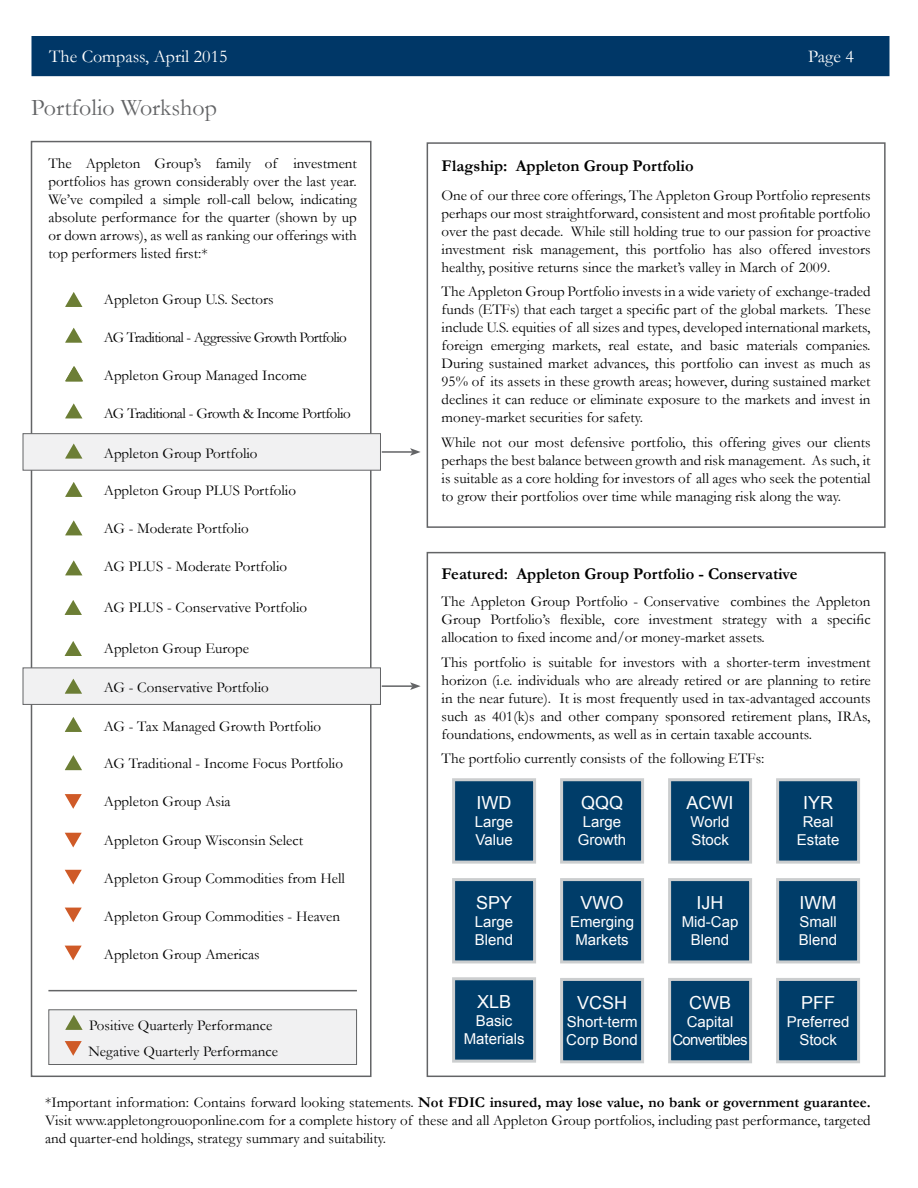
<style>
.page{position:relative;width:918px;height:1188px;background:#fff}
.page>*{position:absolute;margin:0;border:0;box-sizing:border-box;transform-origin:0 0}
.t1{font:24px "Garamond";color:#636466}
.t2{font:18px "Arial";color:#fff}
.t3{font:18px "Garamond";color:#fff}
.t4{font:700 16.5px "Garamond";color:#000}
.t5{font:15px/18px "Garamond";color:#000;text-align:justify}
.t6{font:15px/18px "Arial";color:#fff;text-align:center}
.t7{font:15px "Garamond";letter-spacing:-.04em;color:#000}
.t8{font:15px "Garamond";letter-spacing:-.03em;color:#000}
.t9{font:15px/18px "Arial";letter-spacing:-.05em;color:#fff;text-align:center}
.s1{font-weight:700}
</style>
<div class="page">
<div style="left:32px;top:36px;width:858px;height:40px;background:#003767"></div>
<div style="left:31px;top:141px;width:341px;height:936px;border:2px solid #636466"></div>
<div style="left:23px;top:433px;width:358px;height:38px;background:#f1f1f2;border:1px solid #636466"></div>
<div style="left:23px;top:668px;width:358px;height:37px;background:#f1f1f2;border:1px solid #636466"></div>
<svg style="left:65px;top:946px;width:17px;height:14px"></svg>
<svg style="left:65px;top:328px;width:17px;height:15px"></svg>
<svg style="left:65px;top:292px;width:17px;height:15px"></svg>
<svg style="left:65px;top:561px;width:17px;height:14px"></svg>
<svg style="left:65px;top:521px;width:17px;height:14px"></svg>
<svg style="left:65px;top:482px;width:17px;height:15px"></svg>
<svg style="left:65px;top:444px;width:17px;height:15px"></svg>
<svg style="left:65px;top:404px;width:17px;height:14px"></svg>
<div style="left:48px;top:1009px;width:309px;height:56px;background:#f1f1f2;border:1px solid #636466"></div>
<div style="left:427px;top:142px;width:459px;height:386px;border:2px solid #636466"></div>
<hr style="left:382px;top:451px;width:30px;height:2px;background:#636466">
<svg style="left:410px;top:448px;width:11px;height:8px"></svg>
<hr style="left:382px;top:685px;width:30px;height:2px;background:#636466">
<svg style="left:410px;top:682px;width:11px;height:8px"></svg>
<hr style="left:48px;top:990px;width:309px;height:1px;background:#636466">
<svg style="left:65px;top:1015px;width:18px;height:15px"></svg>
<svg style="left:65px;top:1041px;width:17px;height:15px"></svg>
<svg style="left:65px;top:908px;width:17px;height:14px"></svg>
<svg style="left:65px;top:870px;width:17px;height:15px"></svg>
<svg style="left:65px;top:794px;width:17px;height:15px"></svg>
<svg style="left:65px;top:833px;width:17px;height:14px"></svg>
<div style="left:427px;top:552px;width:459px;height:525px;border:2px solid #636466"></div>
<div style="left:670px;top:780px;width:81px;height:82px;background:#003d69"></div>
<div style="left:668px;top:778px;width:84px;height:86px;border:3px solid #cccecf"></div>
<div style="left:562px;top:979px;width:81px;height:83px;background:#003d69"></div>
<div style="left:560px;top:978px;width:84px;height:85px;border:3px solid #cccecf"></div>
<div style="left:670px;top:979px;width:81px;height:83px;background:#003d69"></div>
<div style="left:668px;top:978px;width:84px;height:85px;border:3px solid #cccecf"></div>
<div style="left:778px;top:979px;width:81px;height:83px;background:#003d69"></div>
<div style="left:776px;top:978px;width:84px;height:85px;border:3px solid #cccecf"></div>
<div style="left:454px;top:780px;width:81px;height:82px;background:#003d69"></div>
<div style="left:452px;top:778px;width:84px;height:86px;border:3px solid #cccecf"></div>
<div style="left:562px;top:780px;width:81px;height:82px;background:#003d69"></div>
<div style="left:560px;top:778px;width:84px;height:86px;border:3px solid #cccecf"></div>
<div style="left:778px;top:780px;width:81px;height:82px;background:#003d69"></div>
<div style="left:776px;top:778px;width:84px;height:86px;border:3px solid #cccecf"></div>
<div style="left:454px;top:979px;width:81px;height:82px;background:#003d69"></div>
<div style="left:452px;top:977px;width:84px;height:86px;border:3px solid #cccecf"></div>
<div style="left:454px;top:880px;width:81px;height:82px;background:#003d69"></div>
<div style="left:452px;top:878px;width:84px;height:85px;border:3px solid #cccecf"></div>
<div style="left:562px;top:880px;width:81px;height:82px;background:#003d69"></div>
<div style="left:560px;top:878px;width:84px;height:85px;border:3px solid #cccecf"></div>
<div style="left:670px;top:880px;width:81px;height:82px;background:#003d69"></div>
<div style="left:668px;top:878px;width:84px;height:85px;border:3px solid #cccecf"></div>
<div style="left:778px;top:880px;width:81px;height:82px;background:#003d69"></div>
<div style="left:776px;top:878px;width:84px;height:85px;border:3px solid #cccecf"></div>
<svg style="left:65px;top:366px;width:18px;height:15px"></svg>
<svg style="left:65px;top:600px;width:17px;height:15px"></svg>
<svg style="left:65px;top:641px;width:17px;height:15px"></svg>
<svg style="left:65px;top:679px;width:17px;height:15px"></svg>
<svg style="left:65px;top:717px;width:17px;height:15px"></svg>
<svg style="left:65px;top:755px;width:17px;height:15px"></svg>
<p class="t3" style="left:49px;top:44px;width:180px">The Compass, April 2015</p>
<p class="t3" style="left:808px;top:44px;width:47px">Page 4</p>
<h1 class="t1" style="left:31px;top:91px;width:187px">Portfolio Workshop</h1>
<p class="t4" style="left:442px;top:155px;width:254px">Flagship: Appleton Group Portfolio</p>
<p class="t5" style="left:442px;top:186px;width:431px">One of our three core offerings, The Appleton Group Portfolio represents perhaps our most straightforward, consistent and most profitable portfolio over the past decade. While still holding true to our passion for proactive investment risk management, this portfolio has also offered investors healthy, positive returns since the market’s valley in March of 2009.</p>
<p class="t5" style="left:442px;top:282px;width:431px">The Appleton Group Portfolio invests in a wide variety of exchange-traded funds (ETFs) that each target a specific part of the global markets. These include U.S. equities of all sizes and types, developed international markets, foreign emerging markets, real estate, and basic materials companies.<br>During sustained market advances, this portfolio can invest as much as 95% of its assets in these growth areas; however, during sustained market declines it can reduce or eliminate exposure to the markets and invest in money-market securities for safety.</p>
<p class="t5" style="left:442px;top:433px;width:431px">While not our most defensive portfolio, this offering gives our clients perhaps the best balance between growth and risk management. As such, it is suitable as a core holding for investors of all ages who seek the potential to grow their portfolios over time while managing risk along the way.</p>
<p class="t5" style="left:48px;top:154px;width:310px">The Appleton Group’s family of investment portfolios has grown considerably over the last year.<br>We’ve compiled a simple roll-call below, indicating absolute performance for the quarter (shown by up or down arrows), as well as ranking our offerings with top performers listed first:*</p>
<p class="t5" style="left:104px;top:289px;width:171px">Appleton Group U.S. Sectors</p>
<p class="t7" style="left:104px;top:327px;width:245px">AG Traditional - Aggressive Growth Portfolio</p>
<p class="t5" style="left:104px;top:366px;width:205px">Appleton Group Managed Income</p>
<p class="t8" style="left:104px;top:404px;width:248px">AG Traditional - Growth &amp; Income Portfolio</p>
<p class="t5" style="left:104px;top:444px;width:155px">Appleton Group Portfolio</p>
<p class="t5" style="left:104px;top:481px;width:194px">Appleton Group PLUS Portfolio</p>
<p class="t5" style="left:104px;top:519px;width:146px">AG - Moderate Portfolio</p>
<p class="t5" style="left:104px;top:557px;width:185px">AG PLUS - Moderate Portfolio</p>
<p class="t5" style="left:104px;top:598px;width:205px">AG PLUS - Conservative Portfolio</p>
<p class="t5" style="left:104px;top:639px;width:147px">Appleton Group Europe</p>
<p class="t5" style="left:104px;top:678px;width:166px">AG - Conservative Portfolio</p>
<p class="t5" style="left:104px;top:717px;width:219px">AG - Tax Managed Growth Portfolio</p>
<p class="t5" style="left:104px;top:754px;width:241px">AG Traditional - Income Focus Portfolio</p>
<p class="t5" style="left:104px;top:792px;width:128px">Appleton Group Asia</p>
<p class="t5" style="left:104px;top:831px;width:201px">Appleton Group Wisconsin Select</p>
<p class="t5" style="left:104px;top:869px;width:243px">Appleton Group Commodities from Hell</p>
<p class="t5" style="left:104px;top:907px;width:238px">Appleton Group Commodities - Heaven</p>
<p class="t5" style="left:104px;top:945px;width:157px">Appleton Group Americas</p>
<p class="t4" style="left:442px;top:563px;width:357px">Featured: Appleton Group Portfolio - Conservative</p>
<p class="t5" style="left:442px;top:592px;width:431px">The Appleton Group Portfolio - Conservative combines the Appleton Group Portfolio’s flexible, core investment strategy with a specific allocation to fixed income and/or money-market assets.</p>
<p class="t5" style="left:442px;top:653px;width:431px">This portfolio is suitable for investors with a shorter-term investment horizon (i.e. individuals who are already retired or are planning to retire in the near future). It is most frequently used in tax-advantaged accounts such as 401(k)s and other company sponsored retirement plans, IRAs, foundations, endowments, as well as in certain taxable accounts.</p>
<p class="t5" style="left:442px;top:749px;width:324px">The portfolio currently consists of the following ETFs:</p>
<p class="t2" style="left:687px;top:791px;width:48px">ACWI</p>
<p class="t6" style="left:691px;top:813px;width:40px;text-align:left">World<br>Stock</p>
<p class="t2" style="left:581px;top:791px;width:44px">QQQ</p>
<p class="t6" style="left:578px;top:813px;width:50px">Large<br>Growth</p>
<p class="t2" style="left:477px;top:791px;width:36px">IWD</p>
<p class="t6" style="left:475px;top:813px;width:40px;text-align:left">Large<br>Value</p>
<p class="t2" style="left:803px;top:791px;width:32px">IYR</p>
<p class="t6" style="left:797px;top:813px;width:44px">Real<br>Estate</p>
<p class="t2" style="left:581px;top:891px;width:45px">VWO</p>
<p class="t6" style="left:570px;top:913px;width:66px">Emerging<br>Markets</p>
<p class="t2" style="left:476px;top:891px;width:38px">SPY</p>
<p class="t6" style="left:475px;top:913px;width:40px;text-align:left">Large<br>Blend</p>
<p class="t2" style="left:697px;top:891px;width:28px">IJH</p>
<p class="t6" style="left:682px;top:913px;width:58px">Mid-Cap<br>Blend</p>
<p class="t2" style="left:800px;top:891px;width:38px">IWM</p>
<p class="t6" style="left:799px;top:913px;width:40px;text-align:left">Small<br>Blend</p>
<p class="t5" style="left:88px;top:1012px;width:191px;line-height:26px">Positive Quarterly Performance<br>Negative Quarterly Performance</p>
<p class="t2" style="left:477px;top:990px;width:36px">XLB</p>
<p class="t6" style="left:464px;top:1012px;width:62px">Basic<br>Materials</p>
<p class="t2" style="left:577px;top:991px;width:52px">VCSH</p>
<p class="t6" style="left:566px;top:1013px;width:73px;text-align:left">Short-term<br>Corp Bond</p>
<p class="t2" style="left:689px;top:991px;width:43px">CWB</p>
<p class="t9" style="left:673px;top:1013px;width:77px">Capital<br>Convertibles</p>
<p class="t2" style="left:801px;top:991px;width:36px">PFF</p>
<p class="t6" style="left:787px;top:1013px;width:64px">Preferred<br>Stock</p>
<p class="t5" style="left:45px;top:1093px;width:827px">*Important information: Contains forward looking statements. <span class="s1">Not FDIC insured, may lose value, no bank or government guarantee.<br></span>Visit www.appletongrouoponline.com for a complete history of these and all Appleton Group portfolios, including past performance, targeted and quarter-end holdings, strategy summary and suitability.</p>
</div>
